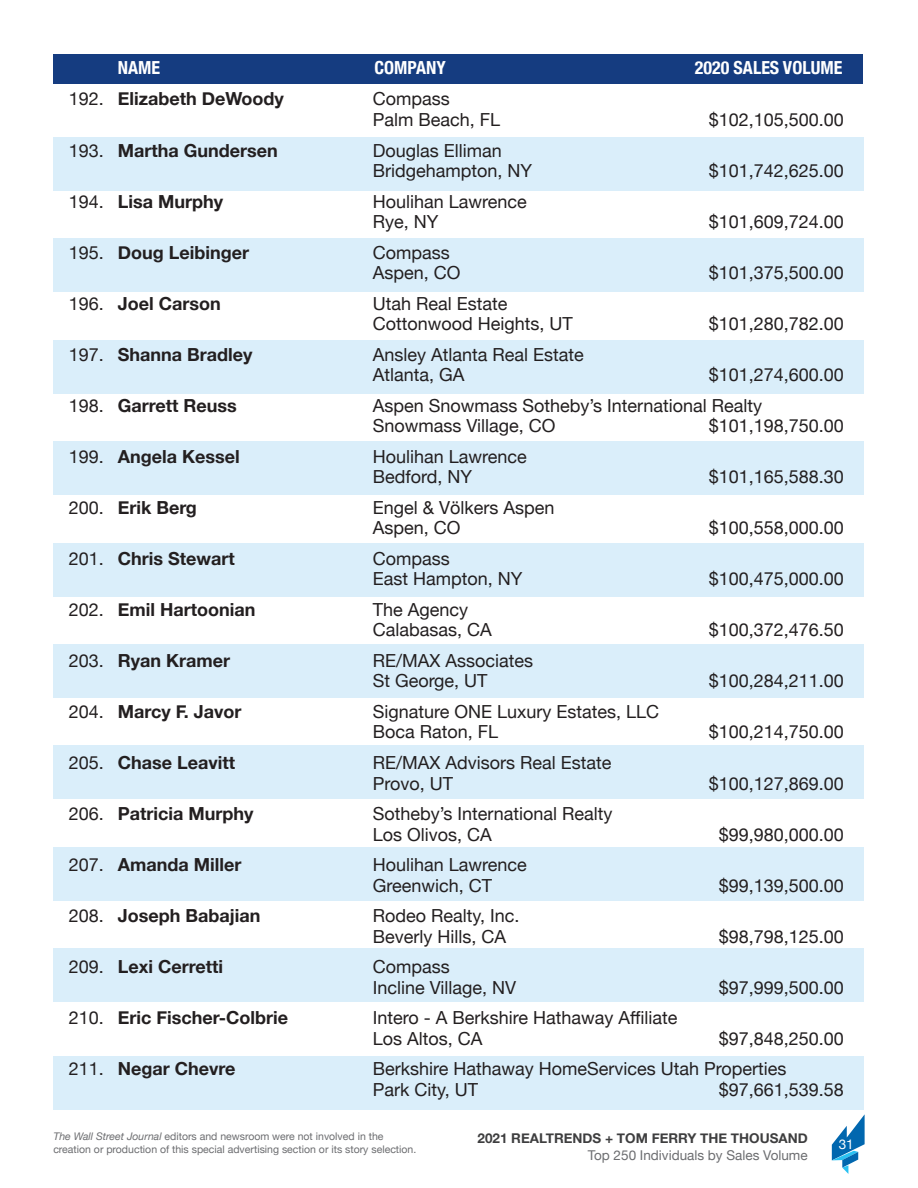
<style>
.page{position:relative;width:918px;height:1188px;background:#fff}
.page>*{position:absolute;margin:0;border:0;box-sizing:border-box;transform-origin:0 0}
.t1{font:18px/20.5px "Helvetica Neue";color:#231f20}
.t2{font:700 18px "Helvetica Neue";color:#231f20}
.t3{font:700 condensed 18px "Helvetica Neue";color:#fff}
.t4{font:700 13.5px "Helvetica Neue";color:#3e3e3f}
.t5{font:13.5px "Helvetica Neue";color:#6c6d70}
.t6{font:13.5px "Helvetica Neue";color:#fff}
.t7{font:10.5px/12.6px "Helvetica Neue";color:#6c6d70}
.s1{font-weight:400}
.s2{font-style:italic}
</style>
<div class="page">
<svg style="left:832px;top:1114px;width:33px;height:60px"></svg>
<div style="left:53px;top:137px;width:811px;height:53px;background:#daeefa"></div>
<div style="left:53px;top:238px;width:811px;height:54px;background:#daeefa"></div>
<div style="left:53px;top:340px;width:811px;height:53px;background:#daeefa"></div>
<div style="left:53px;top:441px;width:811px;height:54px;background:#daeefa"></div>
<div style="left:53px;top:543px;width:811px;height:53px;background:#daeefa"></div>
<div style="left:53px;top:644px;width:811px;height:54px;background:#daeefa"></div>
<div style="left:53px;top:746px;width:811px;height:53px;background:#daeefa"></div>
<div style="left:53px;top:847px;width:811px;height:54px;background:#daeefa"></div>
<div style="left:53px;top:949px;width:811px;height:53px;background:#daeefa"></div>
<div style="left:53px;top:1056px;width:811px;height:54px;background:#daeefa"></div>
<div style="left:53px;top:54px;width:810px;height:29px;background:#153c80"></div>
<p class="t3" style="left:118px;top:53px;width:44px">NAME</p>
<p class="t3" style="left:374px;top:53px;width:73px">COMPANY</p>
<p class="t3" style="left:695px;top:53px;width:149px">2020 SALES VOLUME</p>
<p class="t2" style="left:69px;top:85px;width:216px"><span class="s1">192.</span> Elizabeth DeWoody</p>
<p class="t1" style="left:373px;top:90px;width:129px">Compass<br>Palm Beach, FL</p>
<p class="t1" style="left:709px;top:110px;width:137px">$102,105,500.00</p>
<p class="t2" style="left:69px;top:136px;width:211px"><span class="s1">193.</span> Martha Gundersen</p>
<p class="t1" style="left:373px;top:141px;width:161px">Douglas Elliman<br>Bridgehampton, NY</p>
<p class="t2" style="left:69px;top:187px;width:156px"><span class="s1">194.</span> Lisa Murphy</p>
<p class="t1" style="left:373px;top:192px;width:156px">Houlihan Lawrence<br>Rye, NY</p>
<p class="t2" style="left:69px;top:238px;width:182px"><span class="s1">195.</span> Doug Leibinger</p>
<p class="t1" style="left:373px;top:243px;width:89px">Compass<br>Aspen, CO</p>
<p class="t2" style="left:69px;top:289px;width:154px"><span class="s1">196.</span> Joel Carson</p>
<p class="t1" style="left:373px;top:294px;width:201px">Utah Real Estate<br>Cottonwood Heights, UT</p>
<p class="t2" style="left:69px;top:340px;width:185px"><span class="s1">197.</span> Shanna Bradley</p>
<p class="t1" style="left:373px;top:345px;width:213px">Ansley Atlanta Real Estate<br>Atlanta, GA</p>
<p class="t1" style="left:709px;top:161px;width:137px">$101,742,625.00</p>
<p class="t1" style="left:709px;top:212px;width:137px">$101,609,724.00</p>
<p class="t1" style="left:709px;top:264px;width:137px">$101,375,500.00</p>
<p class="t1" style="left:709px;top:315px;width:137px">$101,280,782.00</p>
<p class="t1" style="left:709px;top:366px;width:137px">$101,274,600.00</p>
<p class="t2" style="left:69px;top:391px;width:170px"><span class="s1">198.</span> Garrett Reuss</p>
<p class="t1" style="left:373px;top:396px;width:391px">Aspen Snowmass Sotheby’s International Realty<br>Snowmass Village, CO</p>
<p class="t1" style="left:709px;top:417px;width:137px">$101,198,750.00</p>
<p class="t2" style="left:69px;top:442px;width:172px"><span class="s1">199.</span> Angela Kessel</p>
<p class="t1" style="left:373px;top:447px;width:156px">Houlihan Lawrence<br>Bedford, NY</p>
<p class="t2" style="left:69px;top:493px;width:130px"><span class="s1">200.</span> Erik Berg</p>
<p class="t1" style="left:373px;top:498px;width:183px">Engel &amp; Völkers Aspen<br>Aspen, CO</p>
<p class="t2" style="left:69px;top:544px;width:168px"><span class="s1">201.</span> Chris Stewart</p>
<p class="t1" style="left:373px;top:549px;width:151px">Compass<br>East Hampton, NY</p>
<p class="t2" style="left:69px;top:595px;width:188px"><span class="s1">202.</span> Emil Hartoonian</p>
<p class="t1" style="left:373px;top:600px;width:120px">The Agency<br>Calabasas, CA</p>
<p class="t2" style="left:69px;top:646px;width:163px"><span class="s1">203.</span> Ryan Kramer</p>
<p class="t1" style="left:373px;top:651px;width:162px">RE/MAX Associates<br>St George, UT</p>
<p class="t2" style="left:69px;top:697px;width:174px"><span class="s1">204.</span> Marcy F. Javor</p>
<p class="t1" style="left:373px;top:702px;width:288px">Signature ONE Luxury Estates, LLC<br>Boca Raton, FL</p>
<p class="t2" style="left:69px;top:748px;width:168px"><span class="s1">205.</span> Chase Leavitt</p>
<p class="t1" style="left:373px;top:753px;width:240px">RE/MAX Advisors Real Estate<br>Provo, UT</p>
<p class="t2" style="left:69px;top:799px;width:186px"><span class="s1">206.</span> Patricia Murphy</p>
<p class="t1" style="left:373px;top:804px;width:241px">Sotheby’s International Realty<br>Los Olivos, CA</p>
<p class="t2" style="left:69px;top:850px;width:174px"><span class="s1">207.</span> Amanda Miller</p>
<p class="t1" style="left:373px;top:855px;width:156px">Houlihan Lawrence<br>Greenwich, CT</p>
<p class="t2" style="left:69px;top:902px;width:193px"><span class="s1">208.</span> Joseph Babajian</p>
<p class="t1" style="left:373px;top:906px;width:148px">Rodeo Realty, Inc.<br>Beverly Hills, CA</p>
<p class="t2" style="left:69px;top:953px;width:156px"><span class="s1">209.</span> Lexi Cerretti</p>
<p class="t1" style="left:373px;top:957px;width:145px">Compass<br>Incline Village, NV</p>
<p class="t2" style="left:69px;top:1004px;width:221px"><span class="s1">210.</span> Eric Fischer-Colbrie</p>
<p class="t1" style="left:373px;top:1008px;width:306px">Intero - A Berkshire Hathaway Affiliate<br>Los Altos, CA</p>
<p class="t1" style="left:709px;top:468px;width:137px">$101,165,588.30</p>
<p class="t1" style="left:709px;top:519px;width:137px">$100,558,000.00</p>
<p class="t1" style="left:709px;top:570px;width:137px">$100,475,000.00</p>
<p class="t1" style="left:709px;top:621px;width:137px">$100,372,476.50</p>
<p class="t1" style="left:709px;top:672px;width:137px">$100,284,211.00</p>
<p class="t1" style="left:709px;top:723px;width:137px">$100,214,750.00</p>
<p class="t1" style="left:709px;top:774px;width:137px">$100,127,869.00</p>
<p class="t1" style="left:719px;top:825px;width:127px">$99,980,000.00</p>
<p class="t1" style="left:719px;top:876px;width:127px">$99,139,500.00</p>
<p class="t1" style="left:719px;top:927px;width:127px">$98,798,125.00</p>
<p class="t1" style="left:719px;top:978px;width:127px">$97,999,500.00</p>
<p class="t1" style="left:719px;top:1029px;width:127px">$97,848,250.00</p>
<p class="t2" style="left:69px;top:1055px;width:168px"><span class="s1">211.</span> Negar Chevre</p>
<p class="t1" style="left:373px;top:1060px;width:415px">Berkshire Hathaway HomeServices Utah Properties<br>Park City, UT</p>
<p class="t1" style="left:719px;top:1080px;width:127px">$97,661,539.58</p>
<p class="t7" style="left:53px;top:1131px;width:365px"><span class="s2">The Wall Street Journal</span> editors and newsroom were not involved in the creation or production of this special advertising section or its story selection.</p>
<p class="t4" style="left:478px;top:1128px;width:332px">2021 REALTRENDS + TOM FERRY THE THOUSAND</p>
<p class="t5" style="left:588px;top:1145px;width:221px">Top 250 Individuals by Sales Volume</p>
<p class="t6" style="left:839px;top:1135px;width:17px">31</p>
</div>
